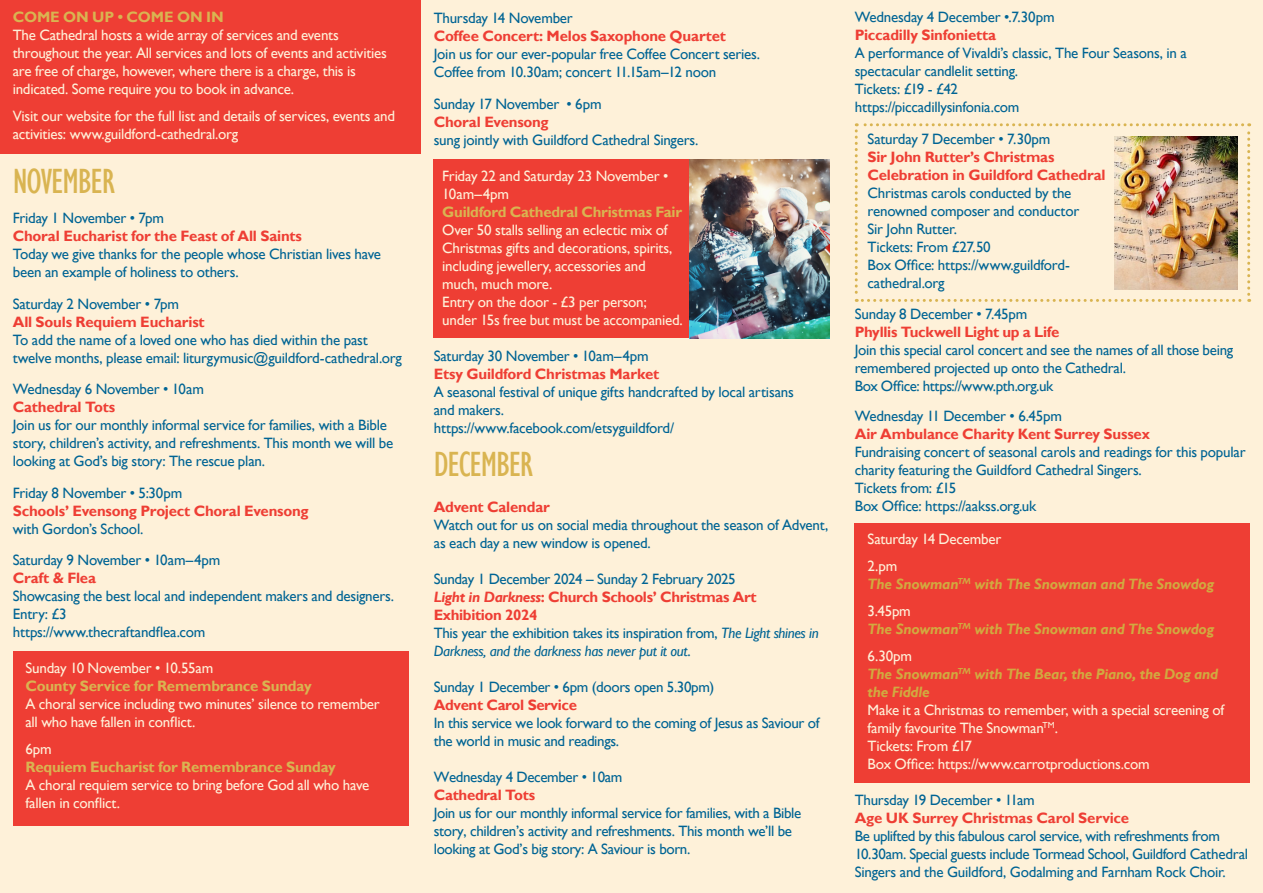
<style>
.page{position:relative;width:1263px;height:893px;background:#fef1d9}
.page>*{position:absolute;margin:0;border:0;box-sizing:border-box;transform-origin:0 0}
.t1{font:condensed 36px "Gill Sans";letter-spacing:-.035em;color:#d9b451}
.t2{font:15px/18px "Gill Sans";letter-spacing:-.02em;color:#006494}
.t3{font:15px/18px "Gill Sans";letter-spacing:-.015em;color:#fef1d9}
.t4{font:700 15px "Gill Sans";letter-spacing:-.015em;color:#ee3e34}
.t5{font:italic 700 15px "Gill Sans";letter-spacing:-.015em;color:#d1aa40}
.t6{font:700 15px "Gill Sans";letter-spacing:-.015em;color:#d9b451}
.s1{font-weight:700;color:#ee3e34}
.s2{font-weight:700;font-style:italic;color:#ee3e34}
.s3{font-style:italic}
</style>
<div class="page">
<div style="left:434px;top:159px;width:395px;height:179px;background:#ee3e34"></div>
<div style="left:855px;top:523px;width:395px;height:259px;background:#ee3e34"></div>
<div style="left:0;top:0;width:421px;height:153px;background:#ee3e34"></div>
<div style="left:13px;top:652px;width:395px;height:174px;background:#ee3e34"></div>
<img style="left:690px;top:159px;width:139px;height:179px">
<svg style="left:855px;top:123px;width:395px;height:179px"></svg>
<img style="left:1114px;top:136px;width:123px;height:153px">
<p class="t6" style="left:13px;top:8px;width:212px">COME ON UP • COME ON IN</p>
<p class="t3" style="left:13px;top:26px;width:328px">The Cathedral hosts a wide array of services and events</p>
<p class="t3" style="left:13px;top:44px;width:376px">throughout the year. All services and lots of events and activities are free of charge, however, where there is a charge, this is indicated. Some require you to book in advance.</p>
<p class="t3" style="left:13px;top:107px;width:384px">Visit our website for the full list and details of services, events and activities: www.guildford-cathedral.org</p>
<p class="t1" style="left:13px;top:160px;width:104px">NOVEMBER</p>
<p class="t2" style="left:13px;top:209px;width:153px">Friday 1 November • 7pm</p>
<p class="t4" style="left:13px;top:227px;width:291px">Choral Eucharist for the Feast of All Saints</p>
<p class="t2" style="left:13px;top:245px;width:370px">Today we give thanks for the people whose Christian lives have been an example of holiness to others.</p>
<p class="t2" style="left:13px;top:295px;width:168px">Saturday 2 November • 7pm</p>
<p class="t4" style="left:13px;top:312px;width:193px">All Souls Requiem Eucharist</p>
<p class="t2" style="left:13px;top:331px;width:391px">To add the name of a loved one who has died within the past twelve months, please email: liturgymusic@guildford-cathedral.org</p>
<p class="t2" style="left:13px;top:380px;width:193px">Wednesday 6 November • 10am</p>
<p class="t4" style="left:13px;top:398px;width:104px">Cathedral Tots</p>
<p class="t2" style="left:13px;top:416px;width:382px">Join us for our monthly informal service for families, with a Bible story, children’s activity, and refreshments. This month we will be looking at God’s big story: The rescue plan.</p>
<p class="t2" style="left:13px;top:484px;width:171px">Friday 8 November • 5:30pm</p>
<p class="t4" style="left:13px;top:501px;width:297px">Schools’ Evensong Project Choral Evensong</p>
<p class="t2" style="left:13px;top:520px;width:132px">with Gordon’s School.</p>
<p class="t2" style="left:13px;top:551px;width:209px">Saturday 9 November • 10am–4pm</p>
<p class="t4" style="left:13px;top:569px;width:85px">Craft &amp; Flea</p>
<p class="t2" style="left:13px;top:587px;width:383px">Showcasing the best local and independent makers and designers.</p>
<p class="t2" style="left:13px;top:605px;width:55px">Entry: £3</p>
<p class="t2" style="left:13px;top:623px;width:194px">https://www.thecraftandflea.com</p>
<p class="t3" style="left:26px;top:659px;width:189px">Sunday 10 November • 10.55am</p>
<p class="t6" style="left:26px;top:677px;width:288px">County Service for Remembrance Sunday</p>
<p class="t3" style="left:26px;top:695px;width:356px">A choral service including two minutes’ silence to remember all who have fallen in conflict.</p>
<p class="t3" style="left:26px;top:740px;width:28px">6pm</p>
<p class="t6" style="left:26px;top:758px;width:312px">Requiem Eucharist for Remembrance Sunday</p>
<p class="t3" style="left:26px;top:776px;width:345px">A choral requiem service to bring before God all who have fallen in conflict.</p>
<p class="t2" style="left:434px;top:9px;width:141px">Thursday 14 November</p>
<p class="t4" style="left:434px;top:27px;width:294px">Coffee Concert: Melos Saxophone Quartet</p>
<p class="t2" style="left:434px;top:45px;width:328px">Join us for our ever-popular free Coffee Concert series.</p>
<p class="t2" style="left:434px;top:63px;width:284px">Coffee from 10.30am; concert 11.15am–12 noon</p>
<p class="t2" style="left:434px;top:95px;width:169px">Sunday 17 November • 6pm</p>
<p class="t4" style="left:434px;top:113px;width:117px">Choral Evensong</p>
<p class="t2" style="left:434px;top:131px;width:266px">sung jointly with Guildford Cathedral Singers.</p>
<p class="t3" style="left:442px;top:167px;width:228px">Friday 22 and Saturday 23 November •</p>
<p class="t3" style="left:442px;top:185px;width:68px">10am–4pm</p>
<p class="t6" style="left:442px;top:203px;width:241px">Guildford Cathedral Christmas Fair</p>
<p class="t3" style="left:442px;top:221px;width:227px">Over 50 stalls selling an eclectic mix of</p>
<p class="t3" style="left:442px;top:239px;width:232px">Christmas gifts and decorations, spirits,</p>
<p class="t3" style="left:442px;top:257px;width:205px">including jewellery, accessories and</p>
<p class="t3" style="left:442px;top:275px;width:112px">much, much more.</p>
<p class="t3" style="left:442px;top:293px;width:206px">Entry on the door - £3 per person;</p>
<p class="t3" style="left:442px;top:311px;width:242px">under 15s free but must be accompanied.</p>
<p class="t2" style="left:434px;top:347px;width:362px">Saturday 30 November • 10am–4pm<br><span class="s1">Etsy Guildford Christmas Market<br></span>A seasonal festival of unique gifts handcrafted by local artisans and makers.<br>https://www.facebook.com/etsyguildford/</p>
<p class="t1" style="left:434px;top:443px;width:101px">DECEMBER</p>
<p class="t2" style="left:434px;top:498px;width:396px"><span class="s1">Advent Calendar<br></span>Watch out for us on social media throughout the season of Advent, as each day a new window is opened.</p>
<p class="t2" style="left:434px;top:570px;width:386px">Sunday 1 December 2024 – Sunday 2 February 2025<br><span class="s2">Light in Darkness</span><span class="s1">: Church Schools’ Christmas Art Exhibition 2024<br></span>This year the exhibition takes its inspiration from, <span class="s3">The Light shines in Darkness, and the darkness has never put it out</span>.</p>
<p class="t2" style="left:434px;top:678px;width:387px">Sunday 1 December • 6pm (doors open 5.30pm)<br><span class="s1">Advent Carol Service<br></span>In this service we look forward to the coming of Jesus as Saviour of the world in music and readings.</p>
<p class="t2" style="left:434px;top:768px;width:369px">Wednesday 4 December • 10am<br><span class="s1">Cathedral Tots<br></span>Join us for our monthly informal service for families, with a Bible story, children’s activity and refreshments. This month we’ll be looking at God’s big story: A Saviour is born.</p>
<p class="t2" style="left:855px;top:8px;width:201px">Wednesday 4 December •.7.30pm</p>
<p class="t4" style="left:855px;top:26px;width:143px">Piccadilly Sinfonietta</p>
<p class="t2" style="left:855px;top:44px;width:334px">A performance of Vivaldi’s classic, The Four Seasons, in a spectacular candlelit setting.</p>
<p class="t2" style="left:855px;top:80px;width:105px">Tickets: £19 - £42</p>
<p class="t2" style="left:855px;top:98px;width:166px">https://piccadillysinfonia.com</p>
<p class="t2" style="left:867px;top:130px;width:184px">Saturday 7 December • 7.30pm</p>
<p class="t4" style="left:867px;top:147px;width:188px">Sir John Rutter’s Christmas</p>
<p class="t4" style="left:867px;top:165px;width:240px">Celebration in Guildford Cathedral</p>
<p class="t2" style="left:867px;top:184px;width:205px">Christmas carols conducted by the</p>
<p class="t2" style="left:867px;top:202px;width:213px">renowned composer and conductor</p>
<p class="t2" style="left:867px;top:220px;width:91px">Sir John Rutter.</p>
<p class="t2" style="left:867px;top:238px;width:125px">Tickets: From £27.50</p>
<p class="t2" style="left:867px;top:256px;width:204px">Box Office: https://www.guildford-</p>
<p class="t2" style="left:867px;top:274px;width:79px">cathedral.org</p>
<p class="t2" style="left:855px;top:305px;width:174px">Sunday 8 December • 7.45pm</p>
<p class="t4" style="left:855px;top:323px;width:206px">Phyllis Tuckwell Light up a Life</p>
<p class="t2" style="left:855px;top:341px;width:380px">Join this special carol concert and see the names of all those being remembered projected up onto the Cathedral.</p>
<p class="t2" style="left:855px;top:377px;width:200px">Box Office: https://www.pth.org.uk</p>
<p class="t2" style="left:855px;top:407px;width:209px">Wednesday 11 December • 6.45pm</p>
<p class="t4" style="left:855px;top:425px;width:297px">Air Ambulance Charity Kent Surrey Sussex</p>
<p class="t2" style="left:855px;top:443px;width:392px">Fundraising concert of seasonal carols and readings for this popular charity featuring the Guildford Cathedral Singers.</p>
<p class="t2" style="left:855px;top:479px;width:103px">Tickets from: £15</p>
<p class="t2" style="left:855px;top:497px;width:183px">Box Office: https://aakss.org.uk</p>
<p class="t3" style="left:867px;top:530px;width:135px">Saturday 14 December</p>
<p class="t3" style="left:867px;top:557px;width:31px">2.pm</p>
<p class="t5" style="left:867px;top:575px;width:348px">The Snowman<sup>TM</sup> with The Snowman and The Snowdog</p>
<p class="t3" style="left:867px;top:602px;width:45px">3.45pm</p>
<p class="t5" style="left:867px;top:620px;width:348px">The Snowman<sup>TM</sup> with The Snowman and The Snowdog</p>
<p class="t3" style="left:867px;top:647px;width:46px">6.30pm</p>
<p class="t5" style="left:867px;top:665px;width:352px">The Snowman<sup>TM</sup> with The Bear, the Piano, the Dog and</p>
<p class="t5" style="left:867px;top:683px;width:64px">the Fiddle</p>
<p class="t3" style="left:867px;top:701px;width:358px">Make it a Christmas to remember, with a special screening of family favourite The Snowman<sup>TM</sup>.</p>
<p class="t3" style="left:867px;top:737px;width:106px">Tickets: From £17</p>
<p class="t3" style="left:867px;top:755px;width:284px">Box Office: https://www.carrotproductions.com</p>
<p class="t2" style="left:855px;top:791px;width:182px">Thursday 19 December • 11am</p>
<p class="t4" style="left:855px;top:809px;width:276px">Age UK Surrey Christmas Carol Service</p>
<p class="t2" style="left:855px;top:827px;width:395px">Be uplifted by this fabulous carol service, with refreshments from<br>10.30am. Special guests include Tormead School, Guildford Cathedral<br>Singers and the Guildford, Godalming and Farnham Rock Choir.</p>
</div>
